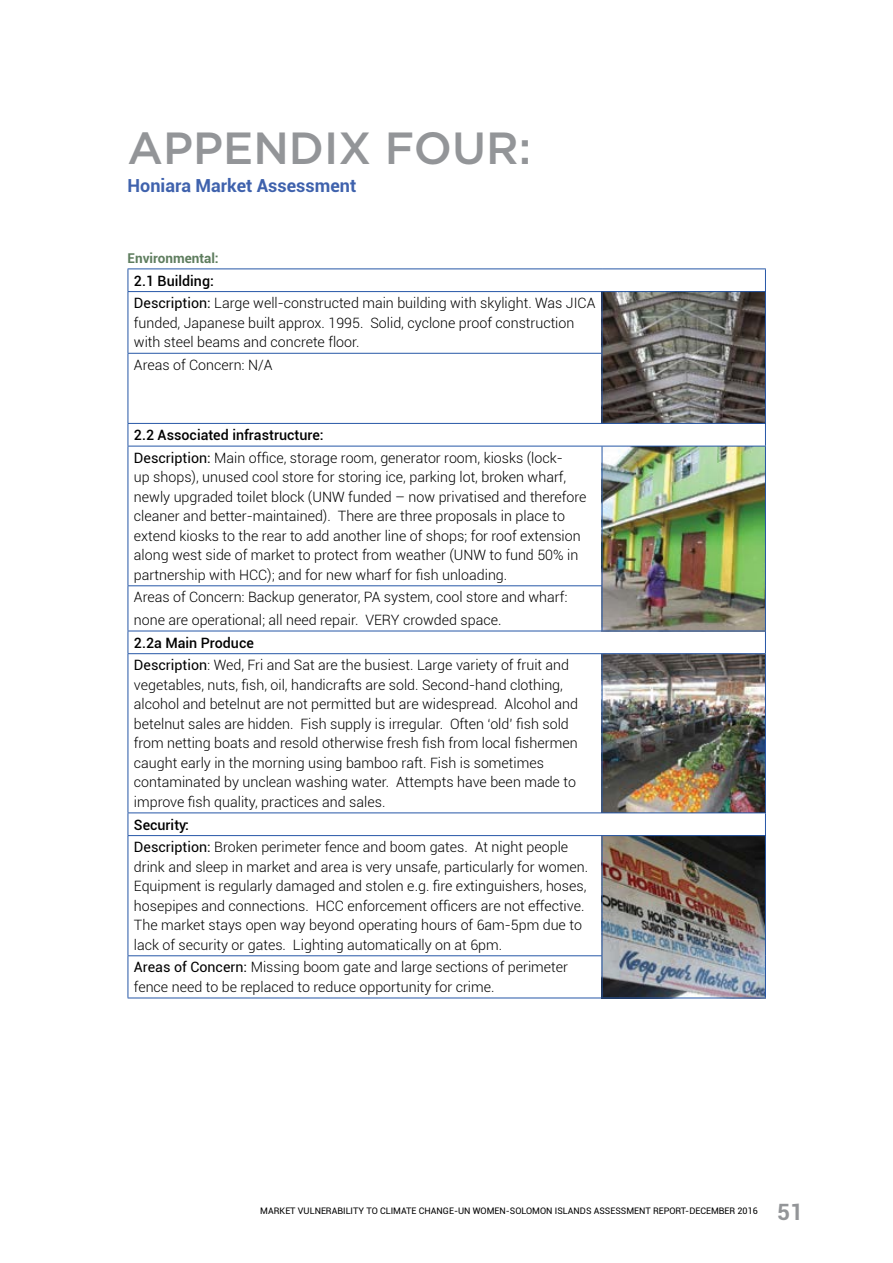
<style>
.page{position:relative;width:893px;height:1263px;background:#fff}
.page>*{position:absolute;margin:0;border:0;box-sizing:border-box;transform-origin:0 0}
.t1{font:500 45px "Gotham";color:#939598}
.t2{font:700 22.5px "Roboto";color:#939598}
.t3{font:700 18px "Roboto";color:#3f62ad}
.t4{font:300 14.25px/19.5px "Roboto";color:#000}
.t5{font:700 13.5px "Roboto";color:#5e7d5e}
.t6{font:9px "Roboto";color:#000}
.s1{font-weight:500}
.s2{font-weight:400}
</style>
<div class="page">
<img style="left:602px;top:292px;width:163px;height:131px">
<img style="left:602px;top:447px;width:163px;height:184px">
<img style="left:603px;top:654px;width:162px;height:158px">
<img style="left:602px;top:836px;width:163px;height:161px">
<hr style="left:128px;top:268px;width:474px;height:1px;background:#2657a7">
<svg style="left:128px;top:269px;width:1px;height:22px"></svg>
<hr style="left:602px;top:268px;width:164px;height:1px;background:#2657a7">
<svg style="left:765px;top:269px;width:1px;height:22px"></svg>
<hr style="left:128px;top:291px;width:474px;height:1px;background:#2657a7">
<hr style="left:128px;top:292px;width:1px;height:61px;background:#2657a7">
<hr style="left:602px;top:291px;width:164px;height:1px;background:#2657a7">
<hr style="left:602px;top:292px;width:1px;height:61px;background:#2657a7">
<hr style="left:765px;top:292px;width:1px;height:61px;background:#2657a7">
<hr style="left:765px;top:353px;width:1px;height:70px;background:#2657a7">
<hr style="left:128px;top:353px;width:474px;height:1px;background:#2657a7">
<hr style="left:128px;top:354px;width:1px;height:69px;background:#2657a7">
<hr style="left:602px;top:354px;width:1px;height:69px;background:#2657a7">
<hr style="left:128px;top:423px;width:474px;height:1px;background:#2657a7">
<svg style="left:128px;top:424px;width:1px;height:22px"></svg>
<hr style="left:602px;top:423px;width:164px;height:1px;background:#2657a7">
<svg style="left:765px;top:424px;width:1px;height:22px"></svg>
<hr style="left:128px;top:446px;width:474px;height:1px;background:#2657a7">
<hr style="left:128px;top:446px;width:1px;height:139px;background:#2657a7">
<hr style="left:602px;top:446px;width:164px;height:1px;background:#2657a7">
<hr style="left:602px;top:446px;width:1px;height:139px;background:#2657a7">
<hr style="left:765px;top:446px;width:1px;height:140px;background:#2657a7">
<hr style="left:765px;top:586px;width:1px;height:45px;background:#2657a7">
<hr style="left:128px;top:585px;width:474px;height:1px;background:#2657a7">
<hr style="left:128px;top:586px;width:1px;height:45px;background:#2657a7">
<hr style="left:602px;top:586px;width:1px;height:45px;background:#2657a7">
<hr style="left:128px;top:631px;width:474px;height:1px;background:#2657a7">
<svg style="left:128px;top:631px;width:1px;height:22px"></svg>
<hr style="left:602px;top:631px;width:164px;height:1px;background:#2657a7">
<svg style="left:765px;top:631px;width:1px;height:22px"></svg>
<hr style="left:128px;top:653px;width:474px;height:1px;background:#2657a7">
<hr style="left:128px;top:654px;width:1px;height:158px;background:#2657a7">
<hr style="left:602px;top:653px;width:164px;height:1px;background:#2657a7">
<hr style="left:602px;top:654px;width:1px;height:158px;background:#2657a7">
<hr style="left:765px;top:654px;width:1px;height:158px;background:#2657a7">
<hr style="left:128px;top:812px;width:474px;height:1px;background:#2657a7">
<svg style="left:128px;top:813px;width:1px;height:22px"></svg>
<hr style="left:602px;top:812px;width:164px;height:1px;background:#2657a7">
<svg style="left:765px;top:813px;width:1px;height:22px"></svg>
<hr style="left:128px;top:835px;width:474px;height:1px;background:#2657a7">
<hr style="left:128px;top:836px;width:1px;height:119px;background:#2657a7">
<hr style="left:602px;top:835px;width:164px;height:1px;background:#2657a7">
<hr style="left:602px;top:836px;width:1px;height:119px;background:#2657a7">
<hr style="left:765px;top:836px;width:1px;height:120px;background:#2657a7">
<hr style="left:765px;top:956px;width:1px;height:41px;background:#2657a7">
<hr style="left:128px;top:955px;width:474px;height:1px;background:#2657a7">
<hr style="left:128px;top:956px;width:1px;height:41px;background:#2657a7">
<hr style="left:602px;top:956px;width:1px;height:41px;background:#2657a7">
<hr style="left:128px;top:997px;width:474px;height:1px;background:#2657a7">
<hr style="left:602px;top:997px;width:164px;height:1px;background:#2657a7">
<h1 class="t1" style="left:128px;top:118px;width:405px">APPENDIX FOUR:</h1>
<p class="t3" style="left:128px;top:173px;width:230px">Honiara Market Assessment</p>
<p class="t5" style="left:128px;top:248px;width:93px">Environmental:</p>
<p class="t4" style="left:134px;top:269px;width:463px;line-height:22.6px"><span class="s1">2.1 Building:<br></span><span class="s2">Description:</span> Large well-constructed main building with skylight. Was JICA</p>
<p class="t4" style="left:134px;top:312px;width:442px">funded, Japanese built approx. 1995. Solid, cyclone proof construction with steel beams and concrete floor.</p>
<p class="t4" style="left:134px;top:355px;width:140px">Areas of Concern: N/A</p>
<p class="t4" style="left:134px;top:423px;width:430px;line-height:22.6px"><span class="s1">2.2 Associated infrastructure:<br></span><span class="s2">Description:</span> Main office, storage room, generator room, kiosks (lock-</p>
<p class="t4" style="left:134px;top:467px;width:454px">up shops), unused cool store for storing ice, parking lot, broken wharf, newly upgraded toilet block (UNW funded – now privatised and therefore cleaner and better-maintained). There are three proposals in place to extend kiosks to the rear to add another line of shops; for roof extension along west side of market to protect from weather (UNW to fund 50% in partnership with HCC); and for new wharf for fish unloading.</p>
<p class="t4" style="left:134px;top:586px;width:435px;line-height:22.5px">Areas of Concern: Backup generator, PA system, cool store and wharf: none are operational; all need repair. VERY crowded space.</p>
<p class="t4" style="left:134px;top:631px;width:437px;line-height:22.6px"><span class="s1">2.2a Main Produce<br></span><span class="s2">Description</span>: Wed, Fri and Sat are the busiest. Large variety of fruit and</p>
<p class="t4" style="left:134px;top:675px;width:445px">vegetables, nuts, fish, oil, handicrafts are sold. Second-hand clothing, alcohol and betelnut are not permitted but are widespread. Alcohol and betelnut sales are hidden. Fish supply is irregular. Often ‘old’ fish sold from netting boats and resold otherwise fresh fish from local fishermen caught early in the morning using bamboo raft. Fish is sometimes contaminated by unclean washing water. Attempts have been made to improve fish quality, practices and sales.</p>
<p class="t4" style="left:134px;top:813px;width:436px;line-height:22.6px"><span class="s1">Security:<br></span><span class="s2">Description:</span> Broken perimeter fence and boom gates. At night people</p>
<p class="t4" style="left:134px;top:856px;width:456px">drink and sleep in market and area is very unsafe, particularly for women.<br>Equipment is regularly damaged and stolen e.g. fire extinguishers, hoses, hosepipes and connections. HCC enforcement officers are not effective.<br>The market stays open way beyond operating hours of 6am-5pm due to lack of security or gates. Lighting automatically on at 6pm.</p>
<p class="t4" style="left:134px;top:957px;width:436px"><span class="s2">Areas of Concern:</span> Missing boom gate and large sections of perimeter fence need to be replaced to reduce opportunity for crime.</p>
<p class="t6" style="left:260px;top:1204px;width:499px">MARKET VULNERABILITY TO CLIMATE CHANGE-UN WOMEN-SOLOMON ISLANDS ASSESSMENT REPORT-DECEMBER 2016</p>
<h2 class="t2" style="left:777px;top:1196px;width:27px">51</h2>
</div>
